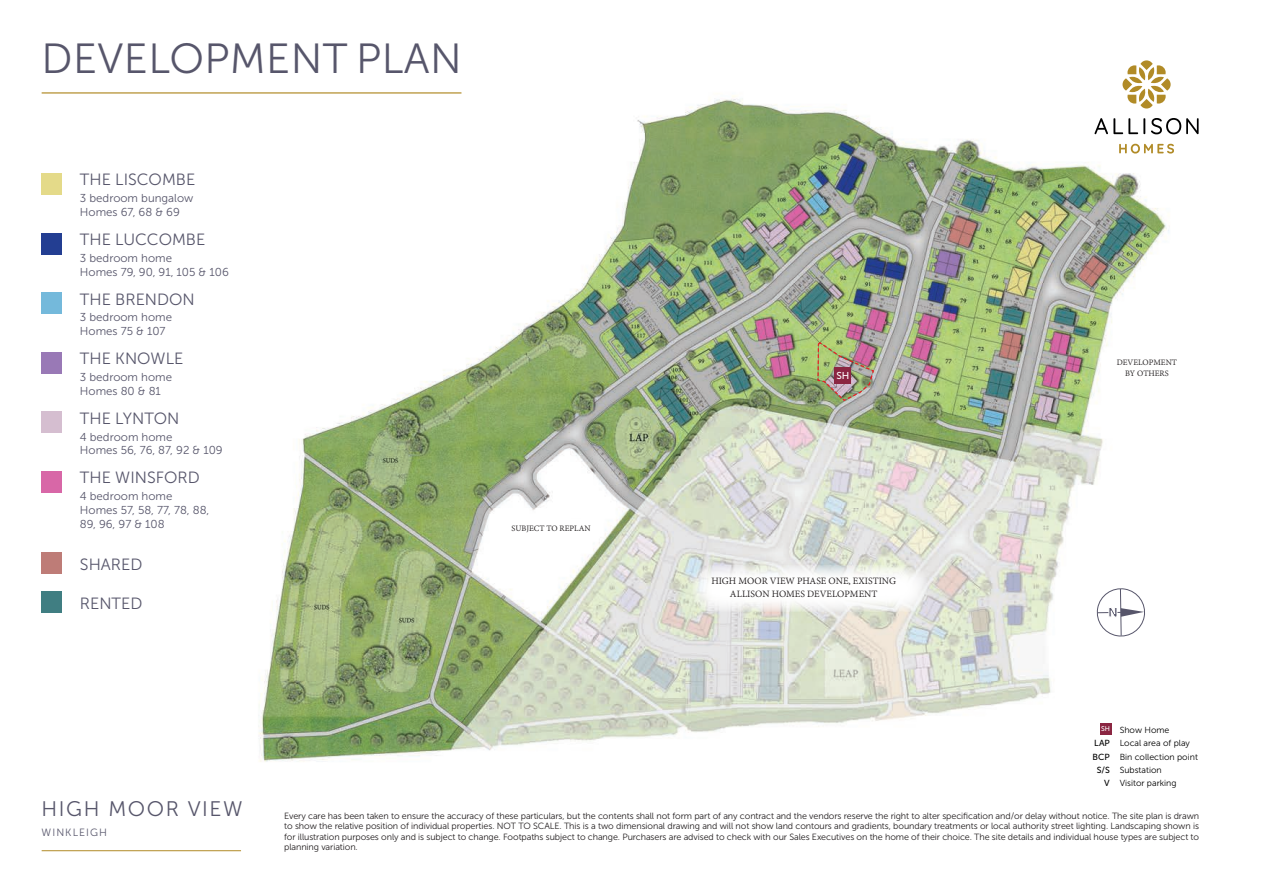
<style>
.page{position:relative;width:1262px;height:892px;background:#fff}
.page>*{position:absolute;margin:0;border:0;box-sizing:border-box;transform-origin:0 0}
.t1{font:42px "Museo Sans 300";letter-spacing:.01em;color:#57566b}
.t2{font:21px "Museo Sans 300";letter-spacing:.075em;color:#57566b}
.SP_KEY_NAMES{font:16.2px "Museo Sans 300";color:#57566b}
.HT2{font:11.4px/14px "Museo Sans 300";color:#57566b}
.t3{font:10.5px/12.6px "Adobe Devanagari";color:#231f20;text-align:center}
.t4{font:10.5px "Museo Sans 300";letter-spacing:.1em;color:#57566b}
.SP_KEY_NAMES-2{font:10.05px "Museo Sans 500";color:#fff}
.t5{font:9px/10.5px "Museo Sans 300";letter-spacing:-.01em;color:#231f20;text-align:justify}
.t6{font:9px/10.8px "Adobe Devanagari";color:#231f20;text-align:center}
.t7{font:8.85px "Museo Sans 300";color:#000001}
.SP_KEY_NAMES-3{font:6.9px "Museo Sans 500";color:#fff}
.s1{font-family:"Museo Sans 500"}
</style>
<div class="page">
<img style="left:249px;top:81px;width:927px;height:681px">
<div style="left:42px;top:173px;width:20px;height:22px;background:#e4da89"></div>
<div style="left:42px;top:292px;width:20px;height:22px;background:#74b9db"></div>
<div style="left:42px;top:233px;width:20px;height:21px;background:#233e92"></div>
<div style="left:42px;top:352px;width:20px;height:21px;background:#9979b6"></div>
<div style="left:42px;top:471px;width:20px;height:21px;background:#d867a7"></div>
<div style="left:42px;top:411px;width:20px;height:22px;background:#d5bed0"></div>
<div style="left:42px;top:552px;width:20px;height:21px;background:#be7c77"></div>
<div style="left:42px;top:590px;width:20px;height:22px;background:#407e82"></div>
<div style="left:1099px;top:723px;width:11px;height:11px;background:#8b2642"></div>
<svg style="left:692px;top:564px;width:235px;height:47px"></svg>
<div style="left:506px;top:519px;width:89px;height:17px;background:#fff"></div>
<div style="left:1101px;top:353px;width:90px;height:28px;background:#fff"></div>
<svg style="left:1095px;top:585px;width:52px;height:53px"></svg>
<img style="left:816px;top:341px;width:58px;height:60px">
<hr style="left:42px;top:92px;width:419px;height:1px;background:#b18b27">
<hr style="left:42px;top:850px;width:199px;height:1px;background:#b18b27">
<svg style="left:1113px;top:118px;width:9px;height:16px"></svg>
<svg style="left:1128px;top:118px;width:9px;height:16px"></svg>
<svg style="left:1143px;top:118px;width:1px;height:16px"></svg>
<svg style="left:1094px;top:118px;width:13px;height:16px"></svg>
<svg style="left:1150px;top:118px;width:48px;height:16px"></svg>
<svg style="left:1118px;top:143px;width:55px;height:10px"></svg>
<svg style="left:1122px;top:60px;width:48px;height:48px"></svg>
<p class="t1" style="left:42px;top:36px;width:421px">DEVELOPMENT PLAN</p>
<p class="SP_KEY_NAMES" style="left:80px;top:171px;width:117px">THE LISCOMBE</p>
<p class="HT2" style="left:80px;top:191px;width:115px">3 bedroom bungalow</p>
<p class="HT2" style="left:80px;top:205px;width:101px">Homes 67, 68 &amp; 69</p>
<p class="SP_KEY_NAMES" style="left:80px;top:230px;width:127px">THE LUCCOMBE</p>
<p class="HT2" style="left:80px;top:251px;width:94px">3 bedroom home</p>
<p class="HT2" style="left:80px;top:265px;width:150px">Homes 79, 90, 91, 105 &amp; 106</p>
<p class="SP_KEY_NAMES" style="left:80px;top:290px;width:116px">THE BRENDON</p>
<p class="HT2" style="left:80px;top:310px;width:94px">3 bedroom home</p>
<p class="HT2" style="left:80px;top:324px;width:87px">Homes 75 &amp; 107</p>
<p class="SP_KEY_NAMES" style="left:80px;top:350px;width:105px">THE KNOWLE</p>
<p class="HT2" style="left:80px;top:370px;width:94px">3 bedroom home</p>
<p class="HT2" style="left:80px;top:384px;width:82px">Homes 80 &amp; 81</p>
<p class="SP_KEY_NAMES" style="left:80px;top:409px;width:101px">THE LYNTON</p>
<p class="HT2" style="left:80px;top:429px;width:94px">4 bedroom home</p>
<p class="HT2" style="left:80px;top:443px;width:144px">Homes 56, 76, 87, 92 &amp; 109</p>
<p class="SP_KEY_NAMES" style="left:80px;top:469px;width:121px">THE WINSFORD</p>
<p class="HT2" style="left:80px;top:489px;width:94px">4 bedroom home</p>
<p class="HT2" style="left:80px;top:503px;width:131px">Homes 57, 58, 77, 78, 88,<br>89, 96, 97 &amp; 108</p>
<p class="SP_KEY_NAMES" style="left:80px;top:555px;width:64px">SHARED</p>
<p class="SP_KEY_NAMES" style="left:80px;top:594px;width:64px">RENTED</p>
<p class="t6" style="left:511px;top:523px;width:81px">SUBJECT TO REPLAN</p>
<p class="SP_KEY_NAMES-2" style="left:836px;top:370px;width:14px">SH</p>
<p class="t3" style="left:711px;top:575px;width:186px">HIGH MOOR VIEW PHASE ONE, EXISTING<br>ALLISON HOMES DEVELOPMENT</p>
<p class="t6" style="left:1116px;top:357px;width:62px">DEVELOPMENT<br>BY OTHERS</p>
<p class="t2" style="left:42px;top:797px;width:202px">HIGH MOOR VIEW</p>
<p class="t4" style="left:42px;top:826px;width:67px">WINKLEIGH</p>
<p class="SP_KEY_NAMES-3" style="left:1100px;top:725px;width:10px">SH</p>
<p class="t7" style="left:1119px;top:724px;width:51px">Show Home</p>
<p class="t7" style="left:1093px;top:738px;width:97px"><span class="s1">LAP</span> Local area of play</p>
<p class="t7" style="left:1092px;top:751px;width:107px"><span class="s1">BCP</span> Bin collection point</p>
<p class="t7" style="left:1096px;top:764px;width:67px"><span class="s1">S/S</span> Substation</p>
<p class="t7" style="left:1103px;top:778px;width:74px"><span class="s1">V</span> Visitor parking</p>
<p class="t5" style="left:284px;top:810px;width:916px">Every care has been taken to ensure the accuracy of these particulars, but the contents shall not form part of any contract and the vendors reserve the right to alter specification and/or delay without notice. The site plan is drawn to show the relative position of individual properties. NOT TO SCALE. This is a two dimensional drawing and will not show land contours and gradients, boundary treatments or local authority street lighting. Landscaping shown is for illustration purposes only and is subject to change. Footpaths subject to change. Purchasers are advised to check with our Sales Executives on the home of their choice. The site details and individual house types are subject to planning variation.</p>
</div>
